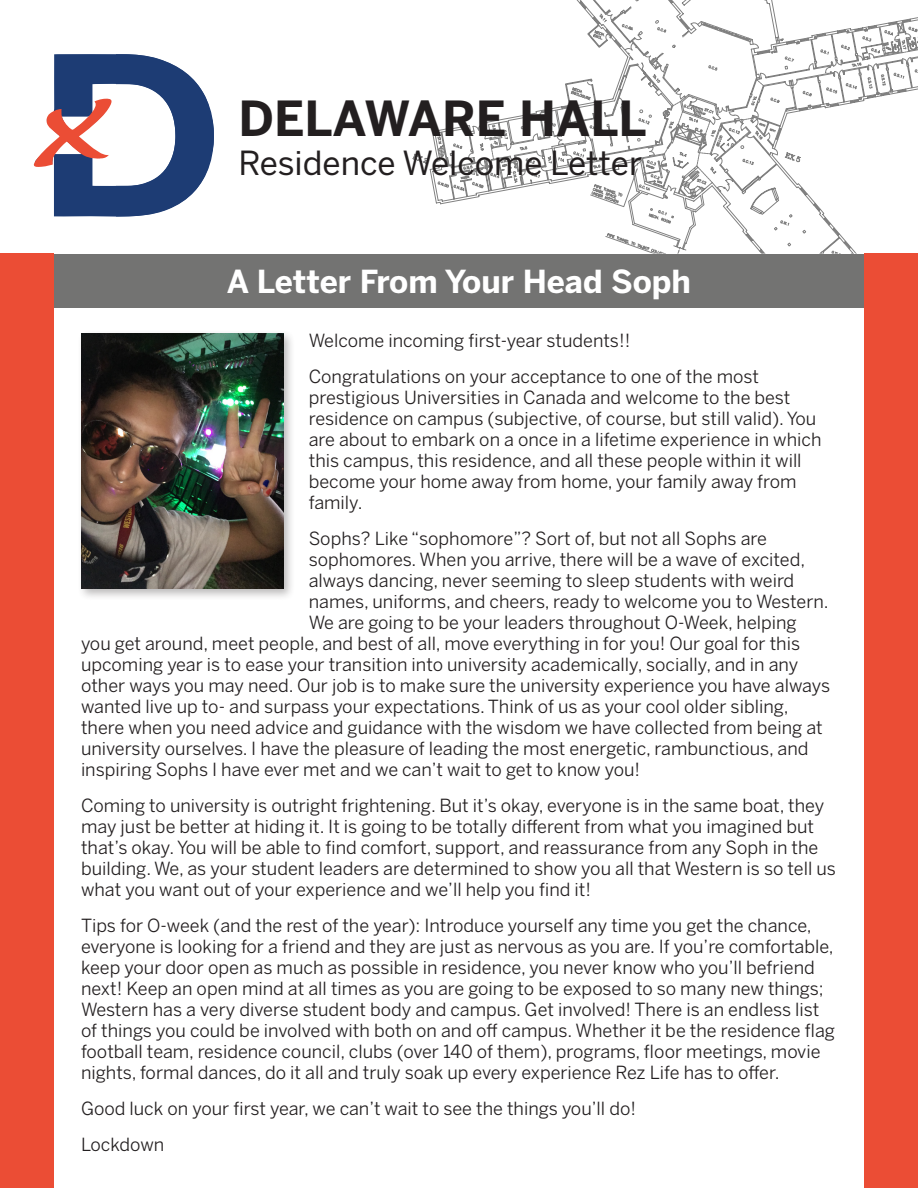
<style>
.page{position:relative;width:918px;height:1188px;background:#fff}
.page>*{position:absolute;margin:0;border:0;box-sizing:border-box;transform-origin:0 0}
.t1{font:700 48px "Benton Sans";color:#231f20}
.t2{font:33px "Benton Sans";color:#231f20}
.t3{font:700 31.5px "Benton Sans";color:#fff}
.Normal__Web{font:18px/21px "Benton Sans";color:#231f20}
</style>
<div class="page">
<svg style="left:434px;top:0;width:484px;height:254px"></svg>
<svg style="left:590px;top:40px;width:328px;height:184px"></svg>
<div style="left:0;top:254px;width:54px;height:934px;background:#eb4d35"></div>
<div style="left:54px;top:254px;width:810px;height:54px;background:#737372"></div>
<div style="left:864px;top:254px;width:54px;height:934px;background:#eb4d35"></div>
<svg style="left:34px;top:54px;width:180px;height:163px"></svg>
<div style="left:77px;top:329px;width:219px;height:272px;background:#231f20;opacity:.31"></div>
<img style="left:81px;top:333px;width:202px;height:255px">
<p class="t1" style="left:238px;top:90px;width:410px">DELAWARE HALL</p>
<p class="t2" style="left:238px;top:144px;width:405px">Residence Welcome Letter</p>
<p class="t3" style="left:227px;top:263px;width:466px">A Letter From Your Head Soph</p>
<p class="Normal__Web" style="left:309px;top:329px;width:323px">Welcome incoming first-year students!!</p>
<p class="Normal__Web" style="left:309px;top:365px;width:514px">Congratulations on your acceptance to one of the most prestigious Universities in Canada and welcome to the best residence on campus (subjective, of course, but still valid). You are about to embark on a once in a lifetime experience in which this campus, this residence, and all these people within it will become your home away from home, your family away from family.</p>
<p class="Normal__Web" style="left:309px;top:527px;width:460px">Sophs? Like “sophomore”? Sort of, but not all Sophs are</p>
<p class="Normal__Web" style="left:309px;top:548px;width:498px">sophomores. When you arrive, there will be a wave of excited,</p>
<p class="Normal__Web" style="left:309px;top:569px;width:487px">always dancing, never seeming to sleep students with weird</p>
<p class="Normal__Web" style="left:309px;top:590px;width:521px">names, uniforms, and cheers, ready to welcome you to Western.</p>
<p class="Normal__Web" style="left:309px;top:611px;width:489px">We are going to be your leaders throughout O-Week, helping</p>
<p class="Normal__Web" style="left:81px;top:632px;width:721px">you get around, meet people, and best of all, move everything in for you! Our goal for this</p>
<p class="Normal__Web" style="left:81px;top:653px;width:719px">upcoming year is to ease your transition into university academically, socially, and in any</p>
<p class="Normal__Web" style="left:81px;top:674px;width:751px">other ways you may need. Our job is to make sure the university experience you have always</p>
<p class="Normal__Web" style="left:81px;top:695px;width:709px">wanted live up to- and surpass your expectations. Think of us as your cool older sibling,</p>
<p class="Normal__Web" style="left:81px;top:716px;width:743px">there when you need advice and guidance with the wisdom we have collected from being at</p>
<p class="Normal__Web" style="left:81px;top:737px;width:729px">university ourselves. I have the pleasure of leading the most energetic, rambunctious, and</p>
<p class="Normal__Web" style="left:81px;top:758px;width:561px">inspiring Sophs I have ever met and we can’t wait to get to know you!</p>
<p class="Normal__Web" style="left:81px;top:794px;width:756px">Coming to university is outright frightening. But it’s okay, everyone is in the same boat, they may just be better at hiding it. It is going to be totally different from what you imagined but that’s okay. You will be able to find comfort, support, and reassurance from any Soph in the building. We, as your student leaders are determined to show you all that Western is so tell us what you want out of your experience and we’ll help you find it!</p>
<p class="Normal__Web" style="left:81px;top:914px;width:756px">Tips for O-week (and the rest of the year): Introduce yourself any time you get the chance, everyone is looking for a friend and they are just as nervous as you are. If you’re comfortable, keep your door open as much as possible in residence, you never know who you’ll befriend next! Keep an open mind at all times as you are going to be exposed to so many new things; Western has a very diverse student body and campus. Get involved! There is an endless list of things you could be involved with both on and off campus. Whether it be the residence flag football team, residence council, clubs (over 140 of them), programs, floor meetings, movie nights, formal dances, do it all and truly soak up every experience Rez Life has to offer.</p>
<p class="Normal__Web" style="left:81px;top:1097px;width:557px">Good luck on your first year, we can’t wait to see the things you’ll do!</p>
<p class="Normal__Web" style="left:81px;top:1134px;width:85px">Lockdown</p>
</div>
